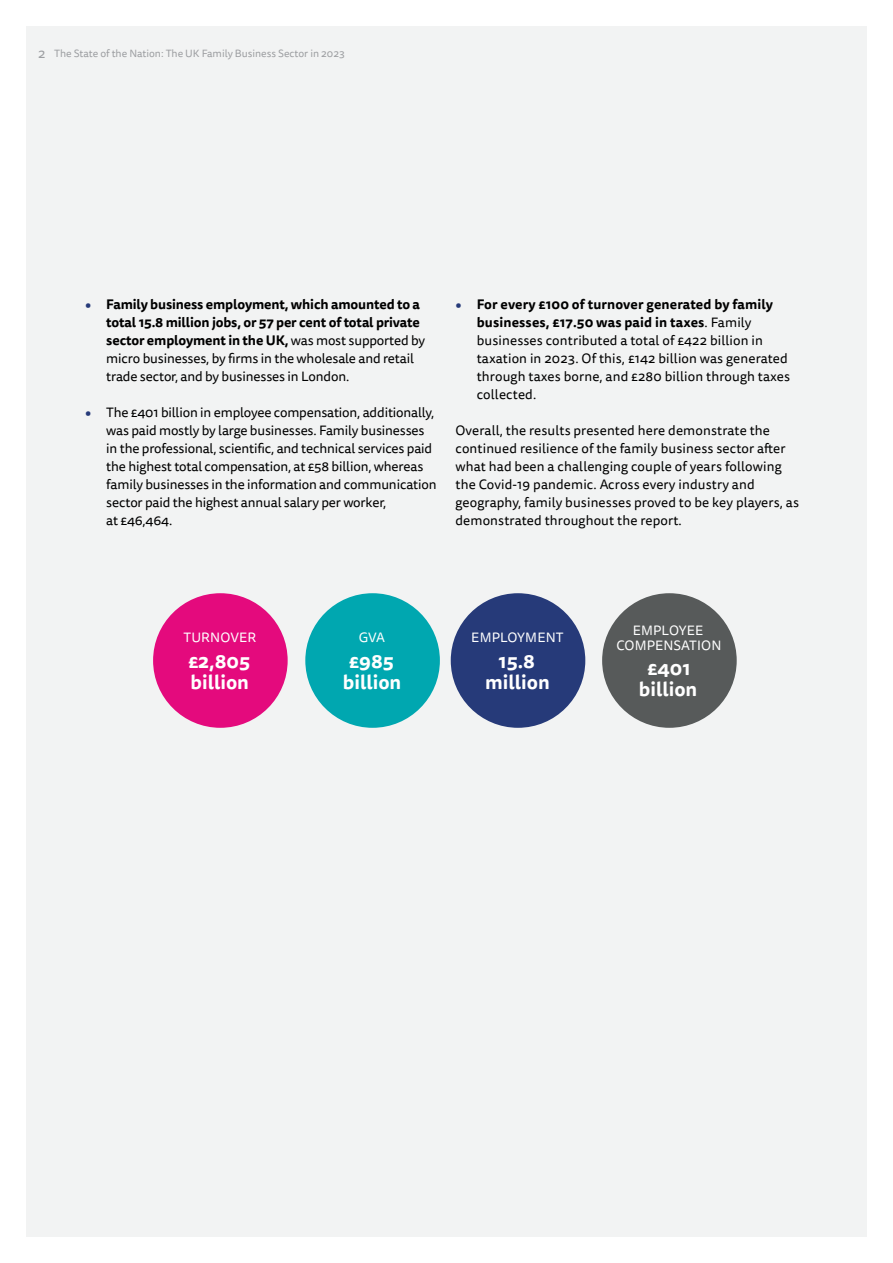
<style>
.page{position:relative;width:893px;height:1263px;background:#fff}
.page>*{position:absolute;margin:0;border:0;box-sizing:border-box;transform-origin:0 0}
.t1{font:700 19.5px/21px "Tisa Sans Pro";color:#fff;text-align:center}
.t2{font:13.5px/18px "Tisa Sans Pro";color:#000}
.t3{font:700 13.5px/18px "Tisa Sans Pro";letter-spacing:-.01em;color:#000}
.t4{font:13.5px/15px "Tisa Sans Pro";letter-spacing:.01em;color:#fff;text-align:center}
.t5{font:10.5px "Tisa Sans Pro";color:#9d9fa2}
.s1{font-size:13.5px}
.s2{color:#263a79}
.s3{font-weight:400}
.s4{font-weight:700;color:#263a79}
.s5{font-weight:700}
</style>
<div class="page">
<div style="left:26px;top:26px;width:841px;height:1211px;background:#f2f3f3"></div>
<div style="left:153px;top:593px;width:135px;height:135px;background:#e40a7d;border-radius:50%"></div>
<div style="left:305px;top:593px;width:135px;height:135px;background:#00a7b0;border-radius:50%"></div>
<div style="left:451px;top:593px;width:134px;height:135px;background:#263a79;border-radius:50%"></div>
<div style="left:602px;top:593px;width:135px;height:135px;background:#575a5a;border-radius:50%"></div>
<p class="t5" style="left:38px;top:46px;width:308px"><span class="s1">2</span> The State of the Nation: The UK Family Business Sector in 2023</p>
<p class="t3" style="left:106px;top:295px;width:320px;text-indent:-21px"><span class="s2">•</span> Family business employment, which amounted to a total 15.8 million jobs, or 57 per cent of total private sector employment in the UK, <span class="s3">was most supported by micro businesses, by firms in the wholesale and retail trade sector, and by businesses in London.</span></p>
<p class="t2" style="left:106px;top:403px;width:332px;text-indent:-21px"><span class="s4">•</span> The £401 billion in employee compensation, additionally, was paid mostly by large businesses. Family businesses in the professional, scientific, and technical services paid the highest total compensation, at £58 billion, whereas family businesses in the information and communication sector paid the highest annual salary per worker,<br>at £46,464.</p>
<p class="t2" style="left:477px;top:295px;width:315px;text-indent:-21px"><span class="s4">•</span> <span class="s5">For every £100 of turnover generated by family businesses, £17.50 was paid in taxes</span>. Family businesses contributed a total of £422 billion in taxation in 2023. Of this, £142 billion was generated through taxes borne, and £280 billion through taxes collected.</p>
<p class="t2" style="left:455px;top:421px;width:345px">Overall, the results presented here demonstrate the continued resilience of the family business sector after what had been a challenging couple of years following the Covid-19 pandemic. Across every industry and geography, family businesses proved to be key players, as demonstrated throughout the report.</p>
<p class="t4" style="left:183px;top:630px;width:74px">TURNOVER</p>
<h1 class="t1" style="left:188px;top:650px;width:64px;text-align:left">£2,805 billion</h1>
<p class="t4" style="left:359px;top:630px;width:28px">GVA</p>
<h1 class="t1" style="left:343px;top:650px;width:60px">£985 billion</h1>
<p class="t4" style="left:471px;top:630px;width:94px">EMPLOYMENT</p>
<h1 class="t1" style="left:485px;top:650px;width:66px">15.8 million</h1>
<p class="t4" style="left:616px;top:623px;width:107px">EMPLOYEE<br>COMPENSATION</p>
<h1 class="t1" style="left:639px;top:658px;width:60px">£401 billion</h1>
</div>
